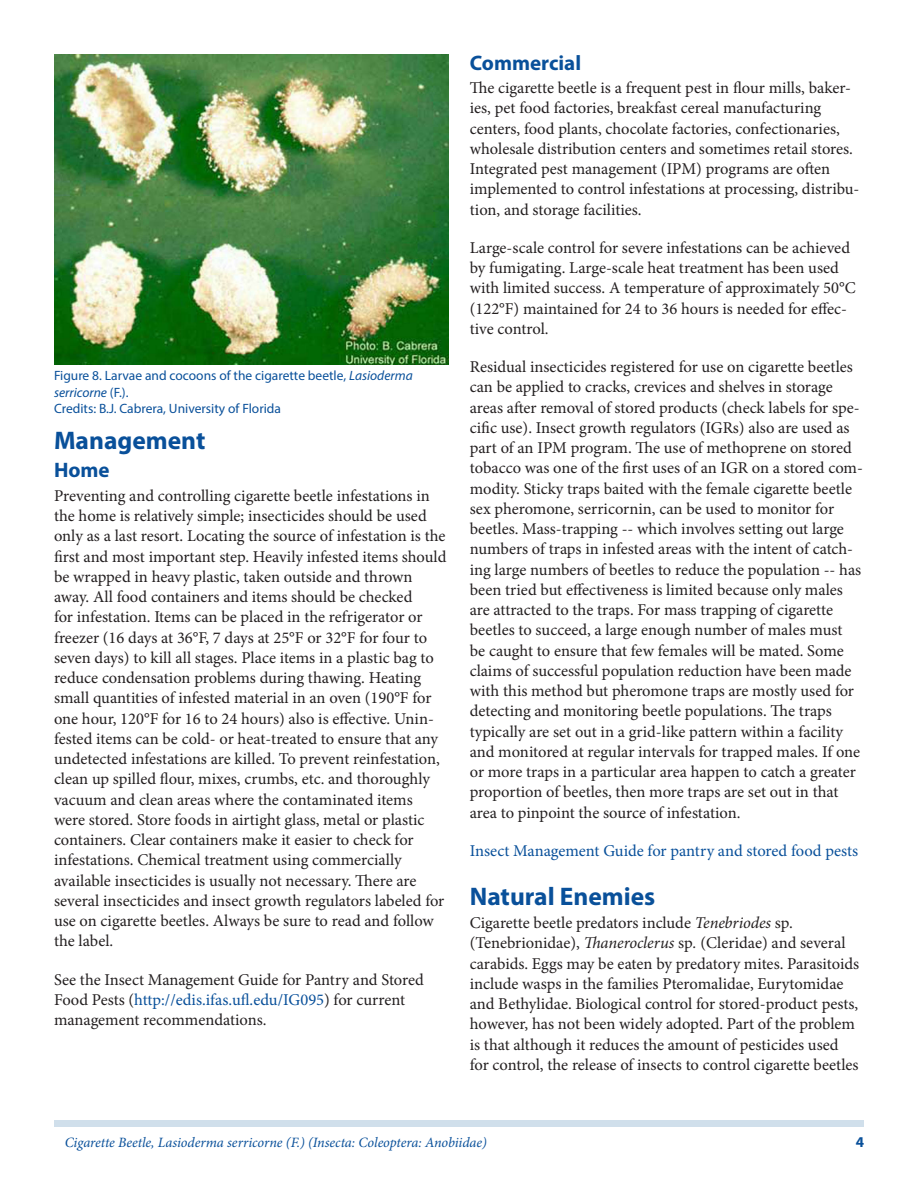
<style>
.page{position:relative;width:918px;height:1188px;background:#fff}
.page>*{position:absolute;margin:0;border:0;box-sizing:border-box;transform-origin:0 0}
.SectionHeading0{font:700 25.5px "Myriad Pro";color:#09509a}
.SectionHeading1{font:700 21px "Myriad Pro";color:#09509a}
.Paragraph{font:16.5px/20.2px "Minion Pro";color:#231f20}
.Paragraph-2{font:16.5px "Minion Pro";letter-spacing:-.005em;color:#09509a}
.t1{font:700 15px "Myriad Pro";color:#09509a}
.RunningTitleItalics{font:italic 14.25px "Minion Pro";letter-spacing:-.005em;color:#09509a}
.FigureCaption{font:13.5px/16.5px "Myriad Pro";color:#09509a}
.s1{font-style:italic}
.s2{color:#09509a}
</style>
<div class="page">
<div style="left:54px;top:1120px;width:810px;height:7px;background:#d0dfeb"></div>
<img style="left:54px;top:54px;width:394px;height:311px">
<p class="FigureCaption" style="left:54px;top:367px;width:360px">Figure 8. Larvae and cocoons of the cigarette beetle, <span class="s1">Lasioderma serricorne</span> (F.).</p>
<p class="FigureCaption" style="left:54px;top:400px;width:229px">Credits: B.J. Cabrera, University of Florida</p>
<p class="SectionHeading0" style="left:54px;top:424px;width:153px">Management</p>
<p class="SectionHeading1" style="left:54px;top:457px;width:57px">Home</p>
<p class="Paragraph" style="left:54px;top:486px;width:394px">Preventing and controlling cigarette beetle infestations in the home is relatively simple; insecticides should be used only as a last resort. Locating the source of infestation is the first and most important step. Heavily infested items should be wrapped in heavy plastic, taken outside and thrown away. All food containers and items should be checked<br>for infestation. Items can be placed in the refrigerator or freezer (16 days at 36°F, 7 days at 25°F or 32°F for four to seven days) to kill all stages. Place items in a plastic bag to reduce condensation problems during thawing. Heating small quantities of infested material in an oven (190°F for one hour, 120°F for 16 to 24 hours) also is effective. Unin&shy;fested items can be cold- or heat-treated to ensure that any undetected infestations are killed. To prevent reinfestation, clean up spilled flour, mixes, crumbs, etc. and thoroughly vacuum and clean areas where the contaminated items were stored. Store foods in airtight glass, metal or plastic containers. Clear containers make it easier to check for infestations. Chemical treatment using commercially available insecticides is usually not necessary. There are several insecticides and insect growth regulators labeled for use on cigarette beetles. Always be sure to read and follow the label.</p>
<p class="Paragraph" style="left:54px;top:969px;width:371px">See the Insect Management Guide for Pantry and Stored<br>Food Pests (<span class="s2">http://edis.ifas.ufl.edu/IG095</span>) for current management recommendations.</p>
<p class="SectionHeading1" style="left:470px;top:49px;width:113px">Commercial</p>
<p class="Paragraph" style="left:470px;top:78px;width:391px">The cigarette beetle is a frequent pest in flour mills, baker&shy;ies, pet food factories, breakfast cereal manufacturing centers, food plants, chocolate factories, confectionaries, wholesale distribution centers and sometimes retail stores.<br>Integrated pest management (IPM) programs are often implemented to control infestations at processing, distribu&shy;tion, and storage facilities.</p>
<p class="Paragraph" style="left:470px;top:238px;width:387px">Large-scale control for severe infestations can be achieved by fumigating. Large-scale heat treatment has been used with limited success. A temperature of approximately 50°C (122°F) maintained for 24 to 36 hours is needed for effec&shy;tive control.</p>
<p class="Paragraph" style="left:470px;top:357px;width:395px">Residual insecticides registered for use on cigarette beetles can be applied to cracks, crevices and shelves in storage areas after removal of stored products (check labels for spe&shy;cific use). Insect growth regulators (IGRs) also are used as part of an IPM program. The use of methoprene on stored tobacco was one of the first uses of an IGR on a stored com&shy;modity. Sticky traps baited with the female cigarette beetle sex pheromone, serricornin, can be used to monitor for beetles. Mass-trapping -- which involves setting out large numbers of traps in infested areas with the intent of catch&shy;ing large numbers of beetles to reduce the population -- has been tried but effectiveness is limited because only males are attracted to the traps. For mass trapping of cigarette beetles to succeed, a large enough number of males must<br>be caught to ensure that few females will be mated. Some claims of successful population reduction have been made with this method but pheromone traps are mostly used for detecting and monitoring beetle populations. The traps typically are set out in a grid-like pattern within a facility and monitored at regular intervals for trapped males. If one or more traps in a particular area happen to catch a greater proportion of beetles, then more traps are set out in that area to pinpoint the source of infestation.</p>
<p class="Paragraph-2" style="left:470px;top:840px;width:390px">Insect Management Guide for pantry and stored food pests</p>
<p class="SectionHeading0" style="left:470px;top:879px;width:187px">Natural Enemies</p>
<p class="Paragraph" style="left:470px;top:913px;width:391px">Cigarette beetle predators include <span class="s1">Tenebriodes</span> sp. (Tenebrionidae), <span class="s1">Thaneroclerus</span> sp<span class="s1">.</span> (Cleridae) and several carabids. Eggs may be eaten by predatory mites. Parasitoids include wasps in the families Pteromalidae, Eurytomidae and Bethylidae. Biological control for stored-product pests, however, has not been widely adopted. Part of the problem is that although it reduces the amount of pesticides used for control, the release of insects to control cigarette beetles</p>
<p class="RunningTitleItalics" style="left:65px;top:1133px;width:424px">Cigarette Beetle, Lasioderma serricorne (F.) (Insecta: Coleoptera: Anobiidae)</p>
<p class="t1" style="left:856px;top:1133px;width:10px">4</p>
</div>
